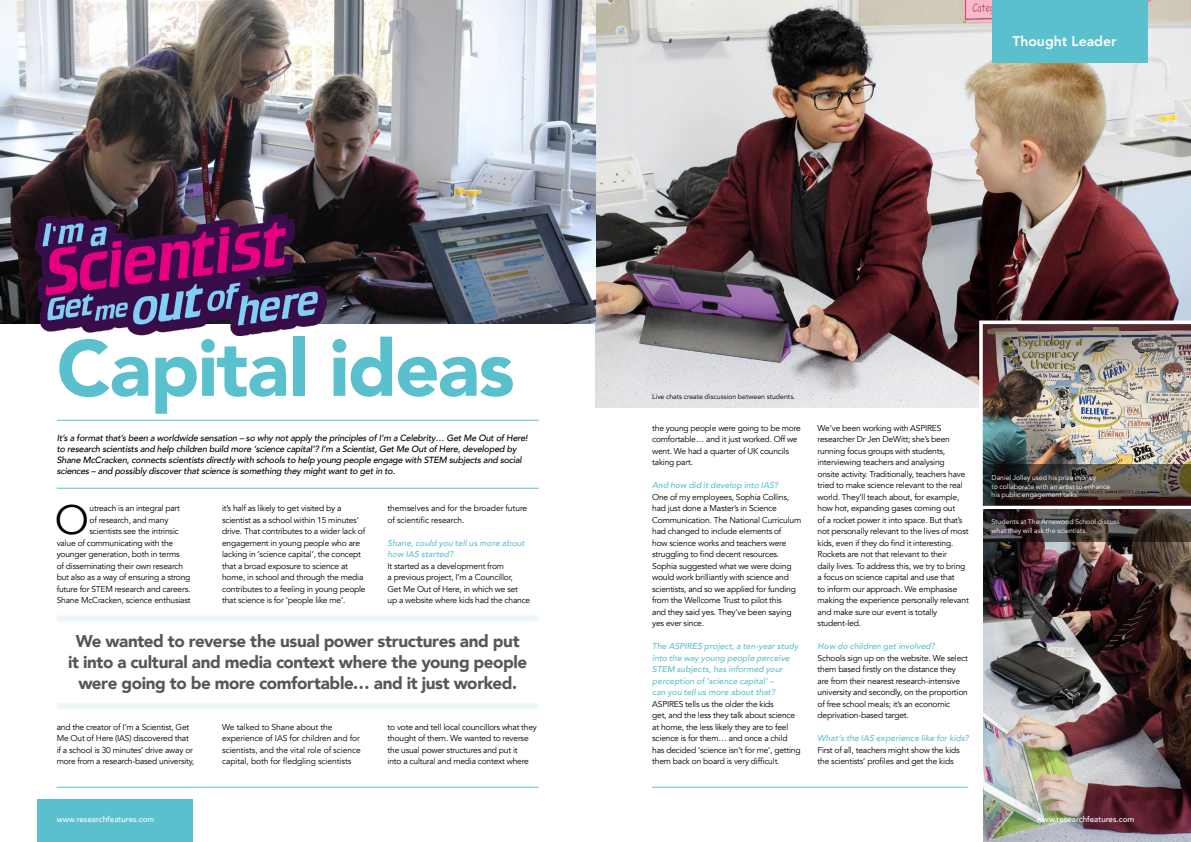
<style>
.page{position:relative;width:1191px;height:842px;background:#fff}
.page>*{position:absolute;margin:0;border:0;box-sizing:border-box;transform-origin:0 0}
.t1{font:900 78.4px "Avenir";letter-spacing:-.02em;color:#5bc0cd}
.t2{font:41px "Avenir";color:#000}
.t3{font:900 17px/21px "Avenir";letter-spacing:-.02em;color:#575756;text-align:center}
.t4{font:800 14px "Avenir";color:#fff}
.t5{font:italic 500 9px/11px "Avenir";letter-spacing:-.02em;color:#000}
.t6{font:8.5px/11.5px "Avenir";letter-spacing:-.025em;color:#000}
.t7{font:italic 500 8.5px/11.5px "Avenir";letter-spacing:.005em;color:#5bc0cd}
.t8{font:500 8px "Avenir";color:#fff}
.t9{font:7px/8.5px "Avenir";letter-spacing:-.005em;color:#fff}
.t10{font:7px "Avenir";color:#000}
</style>
<div class="page">
<hr style="left:57px;top:787px;width:482px;height:1px;background:#5bc0cd">
<div style="left:37px;top:799px;width:156px;height:43px;background:#5bc0cd"></div>
<hr style="left:652px;top:787px;width:315px;height:1px;background:#5bc0cd">
<img style="left:595px;top:0;width:596px;height:408px">
<img style="left:0;top:0;width:595px;height:324px">
<hr style="left:57px;top:420px;width:482px;height:1px;background:#5bc0cd">
<hr style="left:57px;top:488px;width:482px;height:1px;background:#5bc0cd">
<img style="left:979px;top:320px;width:212px;height:185px">
<img style="left:35px;top:213px;width:291px;height:122px">
<img style="left:982px;top:505px;width:209px;height:337px">
<div style="left:57px;top:615px;width:482px;height:6px;background:#ecf7f9"></div>
<div style="left:57px;top:703px;width:482px;height:6px;background:#ecf7f9"></div>
<div style="left:991px;top:0;width:156px;height:63px;background:#5bc0cd"></div>
<svg style="left:983px;top:465px;width:208px;height:41px;background:#453c36"></svg>
<svg style="left:983px;top:509px;width:208px;height:33px;background:#3d3432"></svg>
<h1 class="t1" style="left:57px;top:301px;width:459px">Capital ideas</h1>
<p class="t5" style="left:57px;top:432px;width:472px">It’s a format that’s been a worldwide sensation – so why not apply the principles of I’m a Celebrity… Get Me Out of Here! to research scientists and help children build more ‘science capital’? I’m a Scientist, Get Me Out of Here, developed by Shane McCracken, connects scientists directly with schools to help young people engage with STEM subjects and social sciences – and possibly discover that science is something they might want to get in to.</p>
<p class="t6" style="left:222px;top:503px;width:145px">it’s half as likely to get visited by a scientist as a school within 15 minutes’ drive. That contributes to a wider lack of engagement in young people who are lacking in ‘science capital’, the concept that a broad exposure to science at home, in school and through the media contributes to a feeling in young people that science is for ‘people like me’.</p>
<h2 class="t2" style="left:55px;top:496px;width:36px">O</h2>
<p class="t6" style="left:90px;top:503px;width:92px">utreach is an integral part</p>
<p class="t6" style="left:387px;top:503px;width:141px">themselves and for the broader future of scientific research.</p>
<p class="t7" style="left:387px;top:537px;width:139px">Shane, could you tell us more about how IAS started?</p>
<p class="t6" style="left:387px;top:560px;width:144px">It started as a development from<br>a previous project, I’m a Councillor,<br>Get Me Out of Here, in which we set<br>up a website where kids had the chance</p>
<p class="t6" style="left:90px;top:514px;width:80px">of research, and many</p>
<p class="t6" style="left:90px;top:526px;width:91px">scientists see the intrinsic</p>
<p class="t6" style="left:57px;top:537px;width:118px">value of communicating with the</p>
<p class="t6" style="left:57px;top:549px;width:125px">younger generation, both in terms</p>
<p class="t6" style="left:57px;top:560px;width:128px">of disseminating their own research</p>
<p class="t6" style="left:57px;top:572px;width:135px">but also as a way of ensuring a strong</p>
<p class="t6" style="left:57px;top:583px;width:135px">future for STEM research and careers.</p>
<p class="t6" style="left:57px;top:595px;width:135px">Shane McCracken, science enthusiast</p>
<h3 class="t3" style="left:68px;top:630px;width:461px">We wanted to reverse the usual power structures and put<br>it into a cultural and media context where the young people were going to be more comfortable… and it just worked.</h3>
<p class="t6" style="left:57px;top:721px;width:139px">and the creator of I’m a Scientist, Get Me Out of Here (IAS) discovered that if a school is 30 minutes’ drive away or more from a research-based university,</p>
<p class="t6" style="left:222px;top:721px;width:140px">We talked to Shane about the experience of IAS for children and for scientists, and the vital role of science capital, both for fledgling scientists</p>
<p class="t6" style="left:387px;top:721px;width:151px">to vote and tell local councillors what they thought of them. We wanted to reverse the usual power structures and put it<br>into a cultural and media context where</p>
<h3 class="t4" style="left:1012px;top:30px;width:106px">Thought Leader</h3>
<p class="t10" style="left:652px;top:393px;width:145px">Live chats create discussion between students.</p>
<p class="t6" style="left:652px;top:422px;width:150px">the young people were going to be more comfortable… and it just worked. Off we went. We had a quarter of UK councils taking part.</p>
<p class="t7" style="left:652px;top:480px;width:127px">And how did it develop into IAS?</p>
<p class="t6" style="left:652px;top:491px;width:151px">One of my employees, Sophia Collins, had just done a Master’s in Science Communication. The National Curriculum had changed to include elements of<br>how science works and teachers were struggling to find decent resources.<br>Sophia suggested what we were doing would work brilliantly with science and scientists, and so we applied for funding from the Wellcome Trust to pilot this<br>and they said yes. They’ve been saying yes ever since.</p>
<p class="t7" style="left:652px;top:641px;width:148px">The ASPIRES project, a ten-year study into the way young people perceive STEM subjects, has informed your perception of ‘science capital’ –<br>can you tell us more about that?</p>
<p class="t6" style="left:652px;top:698px;width:150px">ASPIRES tells us the older the kids<br>get, and the less they talk about science at home, the less likely they are to feel science is for them… and once a child has decided ‘science isn’t for me’, getting them back on board is very difficult.</p>
<p class="t6" style="left:817px;top:422px;width:153px">We’ve been working with ASPIRES researcher Dr Jen DeWitt; she’s been running focus groups with students, interviewing teachers and analysing onsite activity. Traditionally, teachers have tried to make science relevant to the real world. They’ll teach about, for example, how hot, expanding gases coming out<br>of a rocket power it into space. But that’s not personally relevant to the lives of most kids, even if they do find it interesting.<br>Rockets are not that relevant to their<br>daily lives. To address this, we try to bring a focus on science capital and use that<br>to inform our approach. We emphasise making the experience personally relevant and make sure our event is totally student-led.</p>
<p class="t7" style="left:817px;top:641px;width:119px">How do children get involved?</p>
<p class="t6" style="left:817px;top:652px;width:152px">Schools sign up on the website. We select them based firstly on the distance they are from their nearest research-intensive university and secondly, on the proportion of free school meals; it’s an economic deprivation-based target.</p>
<p class="t7" style="left:817px;top:733px;width:153px">What’s the IAS experience like for kids?</p>
<p class="t6" style="left:817px;top:744px;width:144px">First of all, teachers might show the kids the scientists’ profiles and get the kids</p>
<p class="t9" style="left:991px;top:474px;width:120px">Daniel Jolley used his prize money<br>to collaborate with an artist to enhance his public engagement talks.</p>
<p class="t9" style="left:991px;top:518px;width:130px">Students at The Arnewood School discuss what they will ask the scientists.</p>
<p class="t8" style="left:57px;top:812px;width:99px">www.researchfeatures.com</p>
<p class="t8" style="left:1036px;top:812px;width:99px">www.researchfeatures.com</p>
</div>
